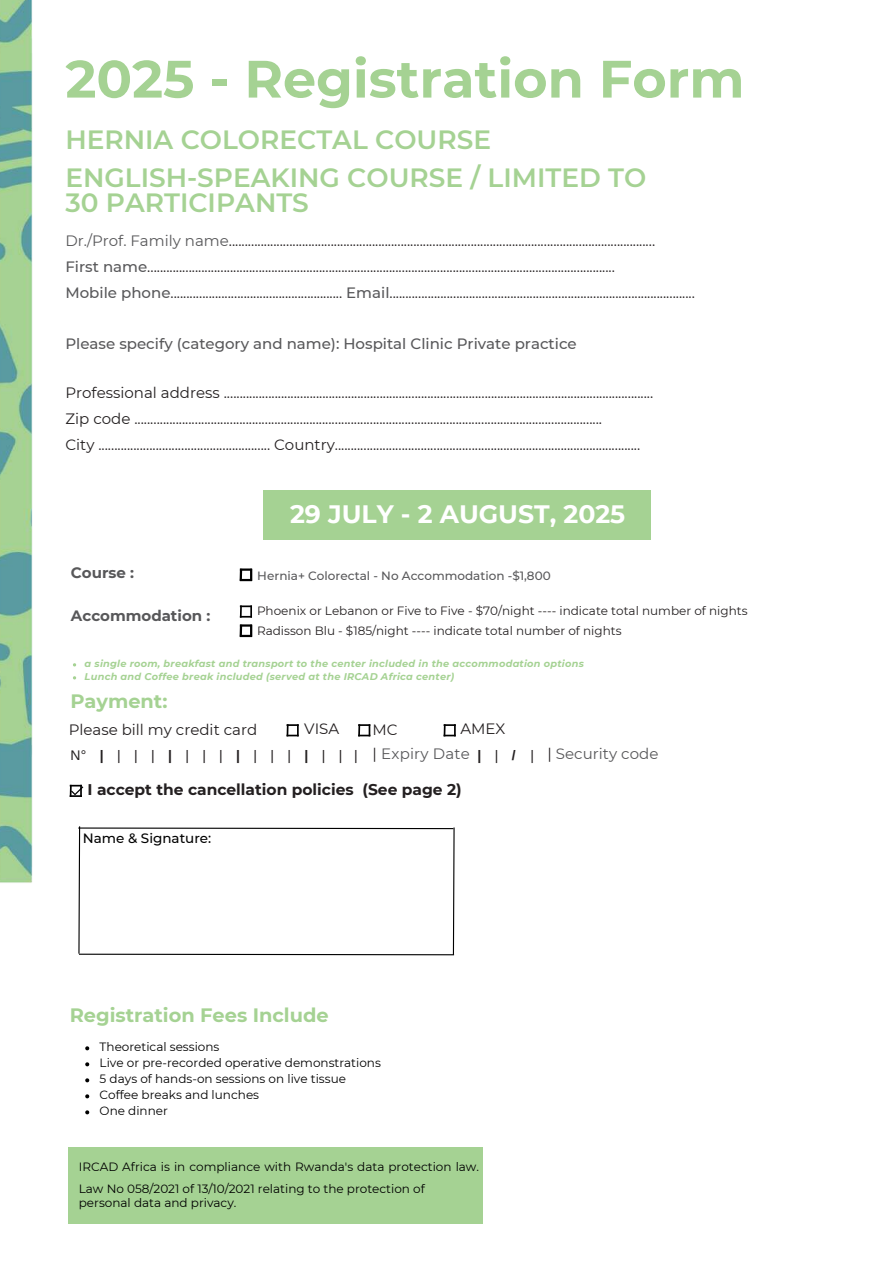
<style>
.page{position:relative;width:894px;height:1264px;background:#fff}
.page>*{position:absolute;margin:0;border:0;box-sizing:border-box;transform-origin:0 0}
.t1{font:700 52.5px "Montserrat";color:#a5d293}
.t2{font:600 26.4px/37.2px "Montserrat";color:#a5d293}
.t3{font:700 25.2px "Montserrat";color:#fff}
.t4{font:900 22.5px "Montserrat";color:#fff}
.t5{font:700 19.35px "Montserrat";color:#a5d293}
.t6{font:700 15.45px "Montserrat";color:#231f20}
.t7{font:15px/25.8px "Montserrat";color:#231f20}
.t8{font:500 15px "Montserrat";color:#58585a}
.t9{font:15px/24.8px "Montserrat";letter-spacing:.005em;color:#58585a}
.t10{font:700 15px "Montserrat";color:#58585a}
.t11{font:13.95px "Arimo";color:#231f20}
.t12{font:700 13.95px "Arimo";color:#231f20}
.t13{font:500 13.5px "Montserrat";color:#000}
.t14{font:12px/16px "Montserrat";color:#000}
.t15{font:12px "Montserrat";color:#231f20}
.t16{font:500 12px "Montserrat";color:#58585a}
.t17{font:italic 700 9.75px/13px "Montserrat";letter-spacing:.025em;color:#a5d293}
.s1{color:#58585a}
.s2{font-weight:500;color:#58585a}
.s3{color:#231f20}
.s4{font-weight:700}
.s5{font-weight:400}
</style>
<div class="page">
<div style="left:69px;top:1147px;width:414px;height:76px;background:#a5d293"></div>
<svg style="left:78px;top:826px;width:377px;height:129px"></svg>
<svg style="left:286px;top:724px;width:12px;height:12px"></svg>
<svg style="left:358px;top:724px;width:12px;height:12px"></svg>
<svg style="left:443px;top:724px;width:12px;height:12px"></svg>
<svg style="left:70px;top:784px;width:13px;height:13px"></svg>
<svg style="left:85px;top:1046px;width:4px;height:4px"></svg>
<svg style="left:85px;top:1062px;width:4px;height:4px"></svg>
<svg style="left:85px;top:1078px;width:4px;height:4px"></svg>
<svg style="left:85px;top:1094px;width:4px;height:4px"></svg>
<svg style="left:85px;top:1110px;width:4px;height:4px"></svg>
<svg style="left:240px;top:605px;width:12px;height:12px"></svg>
<svg style="left:239px;top:624px;width:13px;height:13px"></svg>
<svg style="left:239px;top:568px;width:13px;height:13px"></svg>
<img style="left:0;top:0;width:33px;height:883px">
<div style="left:263px;top:490px;width:387px;height:49px;background:#a5d293"></div>
<h1 class="t1" style="left:65px;top:47px;width:680px">2025 - Registration Form</h1>
<h2 class="t2" style="left:65px;top:121px;width:582px">HERNIA COLORECTAL COURSE<br>ENGLISH-SPEAKING COURSE / LIMITED TO</h2>
<h2 class="t2" style="left:65px;top:184px;width:245px">30 PARTICIPANTS</h2>
<p class="t7" style="left:65px;top:227px;width:630px"><span class="s1">Dr./Prof. Family name</span>......................................................................................................................................<br><span class="s2">First name</span>...................................................................................................................................................<br><span class="s2">Mobile phone</span>...................................................... <span class="s2">Email</span>................................................................................................</p>
<p class="t8" style="left:65px;top:335px;width:512px">Please specify (category and name): Hospital Clinic Private practice</p>
<p class="t7" style="left:65px;top:380px;width:589px">Professional address .......................................................................................................................................<br>Zip code ...................................................................................................................................................<br>City ...................................................... Country................................................................................................</p>
<h3 class="t4" style="left:345px;top:497px;width:141px">jUNE 20 - 21</h3>
<h3 class="t3" style="left:290px;top:499px;width:336px">29 JULY - 2 AUGUST, 2025</h3>
<p class="t10" style="left:71px;top:563px;width:65px">Course :</p>
<p class="t16" style="left:257px;top:568px;width:295px">Hernia+ Colorectal - No Accommodation -$1,800</p>
<p class="t10" style="left:71px;top:606px;width:141px">Accommodation :</p>
<p class="t17" style="left:85px;top:657px;width:500px">a single room, breakfast and transport to the center included in the accommodation options<br>Lunch and Coffee break included (served at the IRCAD Africa center)</p>
<p class="t15" style="left:257px;top:603px;width:492px">Phoenix or Lebanon or Five to Five - $70/night ---- indicate total number of nights</p>
<p class="t15" style="left:257px;top:623px;width:366px">Radisson Blu - $185/night ---- indicate total number of nights</p>
<p class="t5" style="left:70px;top:689px;width:98px">Payment:</p>
<p class="t7" style="left:69px;top:717px;width:190px">Please bill my credit card</p>
<p class="t7" style="left:304px;top:716px;width:36px">VISA</p>
<p class="t7" style="left:460px;top:716px;width:46px">AMEX</p>
<p class="t9" style="left:372px;top:717px;width:99px"><span class="s3">MC<br>|</span> Expiry Date</p>
<p class="t11" style="left:354px;top:747px;width:5px">|</p>
<p class="t11" style="left:70px;top:747px;width:273px">N°<span class="s4">|</span>|||<span class="s4">|</span>|||<span class="s4">|</span>|||<span class="s4">|</span>||</p>
<p class="t12" style="left:477px;top:747px;width:58px">|<span class="s5">|</span>/<span class="s5">|</span></p>
<p class="t6" style="left:87px;top:779px;width:375px">I accept the cancellation policies (See page 2)</p>
<p class="t13" style="left:83px;top:830px;width:130px">Name &amp; Signature:</p>
<p class="t9" style="left:547px;top:741px;width:113px"><span class="s3">|</span> Security code</p>
<p class="t5" style="left:70px;top:1002px;width:260px">Registration Fees Include</p>
<p class="t14" style="left:100px;top:1039px;width:283px">Theoretical sessions<br>Live or pre-recorded operative demonstrations<br>5 days of hands-on sessions on live tissue<br>Coffee breaks and lunches<br>One dinner</p>
<p class="t14" style="left:79px;top:1156px;width:401px;line-height:21px">IRCAD Africa is in compliance with Rwanda's data protection law.<br>Law No 058/2021 of 13/10/2021 relating to the protection of</p>
<p class="t14" style="left:79px;top:1194px;width:159px">personal data and privacy.</p>
</div>
